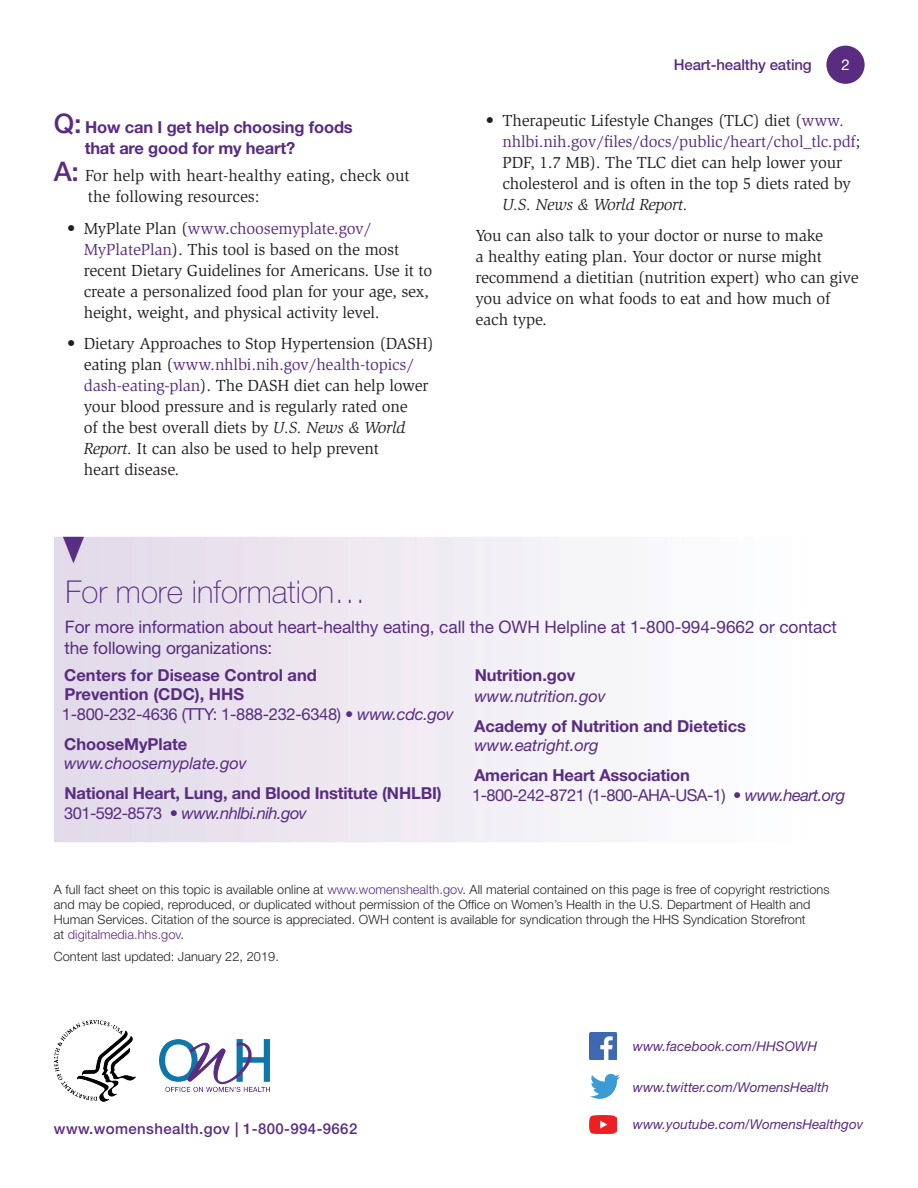
<style>
.page{position:relative;width:918px;height:1188px;background:#fff}
.page>*{position:absolute;margin:0;border:0;box-sizing:border-box;transform-origin:0 0}
.t1{font:100 31.5px "Helvetica Neue LT Std";color:#592c82}
.t2{font:500 27px "Helvetica Neue LT Std";color:#592c82}
.t3{font:17.25px/21px "Helvetica Neue LT Std";letter-spacing:-.005em;color:#592c82}
.t4{font:16.5px/21px "Slimbach Std";letter-spacing:-.01em;color:#231f20}
.t5{font:700 16.5px/19.5px "Helvetica Neue LT Std";letter-spacing:-.01em;color:#592c82}
.t6{font:16.5px/19.5px "Helvetica Neue LT Std";letter-spacing:-.035em;color:#592c82}
.t7{font:italic 16.5px/19.5px "Helvetica Neue LT Std";letter-spacing:-.005em;color:#592c82}
.t8{font:500 15px "Helvetica Neue LT Std";letter-spacing:.025em;color:#592c82}
.t9{font:500 15px "Helvetica Neue LT Std";letter-spacing:-.01em;color:#592c82}
.t10{font:15px "Helvetica Neue LT Std";color:#fff}
.t11{font:italic 13.5px "Helvetica Neue LT Std";color:#592c82}
.t12{font:300 12.75px/15px "Helvetica Neue LT Std";letter-spacing:.005em;color:#231f20}
.s1{font-weight:500;font-size:27px}
.s2{color:#592c82}
.s3{font-style:italic}
.s4{font-weight:400}
.s5{font-weight:400;font-style:italic}
.s6{font-weight:700;font-style:normal}
.s7{font-weight:700}
</style>
<div class="page">
<img style="left:54px;top:536px;width:578px;height:307px">
<div style="left:826px;top:46px;width:39px;height:38px;background:#592c82;border-radius:50%"></div>
<img style="left:54px;top:1020px;width:82px;height:82px">
<img style="left:159px;top:1040px;width:110px;height:52px">
<img style="left:590px;top:1033px;width:26px;height:26px">
<img style="left:590px;top:1073px;width:30px;height:26px">
<img style="left:590px;top:1115px;width:26px;height:19px">
<h2 class="t5" style="left:85px;top:117px;width:270px;line-height:21px;text-indent:-31px"><span class="s1">Q:</span> How can I get help choosing foods that are good for my heart?</h2>
<h3 class="t2" style="left:54px;top:156px;width:27px">A:</h3>
<p class="t4" style="left:85px;top:165px;width:326px">For help with heart-healthy eating, check out the following resources:</p>
<p class="t4" style="left:84px;top:218px;width:350px;text-indent:-17px">• MyPlate Plan (<span class="s2">www.choosemyplate.gov/ MyPlatePlan</span>). This tool is based on the most recent Dietary Guidelines for Americans. Use it to create a personalized food plan for your age, sex, height, weight, and physical activity level.</p>
<p class="t4" style="left:84px;top:333px;width:352px;text-indent:-16px">• Dietary Approaches to Stop Hypertension (DASH) eating plan (<span class="s2">www.nhlbi.nih.gov/health-topics/ dash-eating-plan</span>). The DASH diet can help lower your blood pressure and is regularly rated one<br>of the best overall diets by <span class="s3">U.S. News &amp; World Report.</span> It can also be used to help prevent<br>heart disease.</p>
<p class="t9" style="left:674px;top:56px;width:140px">Heart-healthy eating</p>
<p class="t10" style="left:841px;top:56px;width:10px">2</p>
<p class="t4" style="left:502px;top:110px;width:360px;text-indent:-16px">• Therapeutic Lifestyle Changes (TLC) diet (<span class="s2">www. nhlbi.nih.gov/fles/docs/public/heart/chol_tlc.pdf</span>; PDF, 1.7 MB). The TLC diet can help lower your cholesterol and is often in the top 5 diets rated by <span class="s3">U.S. News &amp; World Report.</span></p>
<p class="t4" style="left:476px;top:226px;width:385px">You can also talk to your doctor or nurse to make<br>a healthy eating plan. Your doctor or nurse might recommend a dietitian (nutrition expert) who can give you advice on what foods to eat and how much of each type.</p>
<h3 class="t1" style="left:65px;top:574px;width:302px">For more information…</h3>
<p class="t3" style="left:64px;top:616px;width:774px">For more information about heart-healthy eating, call the OWH Helpline at 1-800-994-9662 or contact the following organizations:</p>
<p class="t5" style="left:62px;top:665px;width:393px">Centers for Disease Control and<br>Prevention (CDC), HHS<br><span class="s4">1-800-232-4636 (TTY: 1-888-232-6348) •</span> <span class="s5">www.cdc.gov</span></p>
<p class="t7" style="left:64px;top:734px;width:184px"><span class="s6">ChooseMyPlate </span>www.choosemyplate.gov</p>
<p class="t5" style="left:64px;top:783px;width:379px">National Heart, Lung, and Blood Institute (NHLBI)<br><span class="s4">301-592-8573 •</span> <span class="s5">www.nhlbi.nih.gov</span></p>
<p class="t7" style="left:474px;top:664px;width:133px;line-height:21px"><span class="s6">Nutrition.gov </span>www.nutrition.gov</p>
<p class="t5" style="left:474px;top:716px;width:273px">Academy of Nutrition and Dietetics <span class="s5">www.eatright.org</span></p>
<p class="t6" style="left:472px;top:765px;width:374px"><span class="s7">American Heart Association<br></span>1-800-242-8721 (1-800-AHA-USA-1) • <span class="s3">www.heart.org</span></p>
<p class="t12" style="left:54px;top:882px;width:777px">A full fact sheet on this topic is available online at <span class="s2">www.womenshealth.gov</span>. All material contained on this page is free of copyright restrictions and may be copied, reproduced, or duplicated without permission of the Offce on Women’s Health in the U.S. Department of Health and Human Services. Citation of the source is appreciated. OWH content is available for syndication through the HHS Syndication Storefront<br>at <span class="s2">digitalmedia.hhs.gov</span>.</p>
<p class="t12" style="left:54px;top:949px;width:227px">Content last updated: January 22, 2019.</p>
<p class="t8" style="left:54px;top:1119px;width:305px">www.womenshealth.gov | 1-800-994-9662</p>
<p class="t11" style="left:633px;top:1038px;width:186px">www.facebook.com/HHSOWH</p>
<p class="t11" style="left:633px;top:1079px;width:198px">www.twitter.com/WomensHealth</p>
<p class="t11" style="left:633px;top:1116px;width:232px">www.youtube.com/WomensHealthgov</p>
</div>
